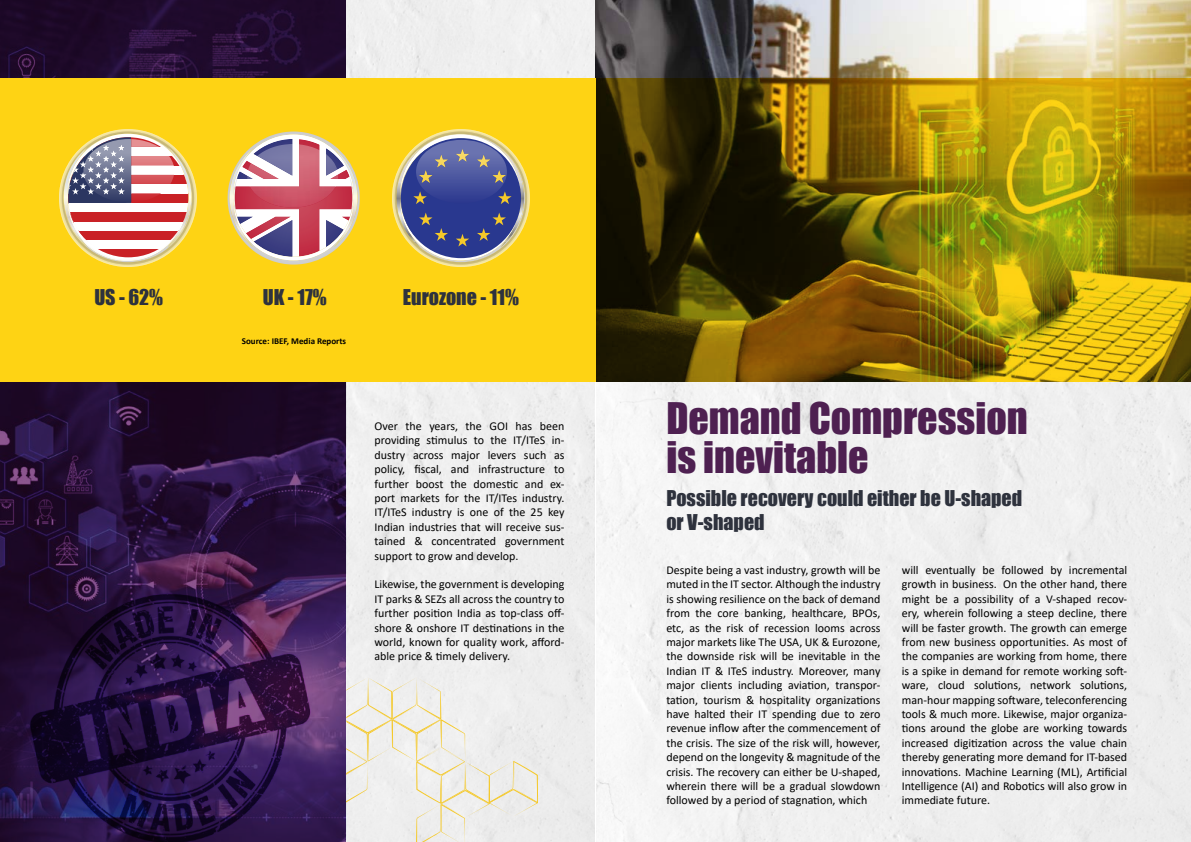
<style>
.page{position:relative;width:1191px;height:842px;background:#fff}
.page>*{position:absolute;margin:0;border:0;box-sizing:border-box;transform-origin:0 0}
.t1{font:40px/39px "Impact";color:#4e2051}
.t2{font:20px/24px "Impact";color:#2e323d}
.t3{font:12px/14.4px "Calibri";color:#000;text-align:justify}
.t4{font:700 9px "Calibri";color:#000}
</style>
<div class="page">
<div style="left:346px;top:0;width:844px;height:841px;background:#efefef"></div>
<svg style="left:346px;top:677px;width:192px;height:165px"></svg>
<img style="left:0;top:381px;width:346px;height:461px">
<img style="left:0;top:0;width:346px;height:78px">
<img style="left:595px;top:0;width:596px;height:78px">
<svg style="left:595px;top:78px;width:596px;height:303px;background:#7c6608"></svg>
<div style="left:0;top:78px;width:595px;height:303px;background:#fed314"></div>
<svg style="left:227px;top:132px;width:133px;height:133px"></svg>
<svg style="left:392px;top:129px;width:138px;height:138px"></svg>
<img style="left:492px;top:170px;width:14px;height:13px">
<svg style="left:59px;top:129px;width:138px;height:138px"></svg>
<img style="left:24px;top:587px;width:291px;height:255px">
<h2 class="t2" style="left:94px;top:285px;width:70px">US - 62%</h2>
<h2 class="t2" style="left:263px;top:285px;width:65px">UK - 17%</h2>
<h2 class="t2" style="left:403px;top:285px;width:118px">Eurozone - 11%</h2>
<p class="t4" style="left:242px;top:335px;width:106px">Source: IBEF, Media Reports</p>
<p class="t3" style="left:374px;top:418px;width:191px">Over the years, the GOI has been providing stimulus to the IT/ITeS in&shy;dustry across major levers such as policy, fiscal, and infrastructure to further boost the domestic and ex&shy;port markets for the IT/ITes industry.<br>IT/ITeS industry is one of the 25 key Indian industries that will receive sus&shy;tained &amp; concentrated government support to grow and develop.</p>
<p class="t3" style="left:374px;top:577px;width:191px">Likewise, the government is developing IT parks &amp; SEZs all across the country to further position India as top-class off&shy;shore &amp; onshore IT destinations in the world, known for quality work, afford&shy;able price &amp; timely delivery.</p>
<h1 class="t1" style="left:666px;top:398px;width:363px">Demand Compression is inevitable</h1>
<h2 class="t2" style="left:666px;top:486px;width:357px">Possible recovery could either be U-shaped or V-shaped</h2>
<p class="t3" style="left:666px;top:562px;width:216px">Despite being a vast industry, growth will be muted in the IT sector. Although the industry is showing resilience on the back of demand from the core banking, healthcare, BPOs, etc, as the risk of recession looms across major markets like The USA, UK &amp; Eurozone, the downside risk will be inevitable in the Indian IT &amp; ITeS industry. Moreover, many major clients including aviation, transpor&shy;tation, tourism &amp; hospitality organizations have halted their IT spending due to zero revenue inflow after the commencement of the crisis. The size of the risk will, however, depend on the longevity &amp; magnitude of the crisis. The recovery can either be U-shaped, wherein there will be a gradual slowdown followed by a period of stagnation, which</p>
<p class="t3" style="left:901px;top:562px;width:227px">will eventually be followed by incremental growth in business. On the other hand, there might be a possibility of a V-shaped recov&shy;ery, wherein following a steep decline, there will be faster growth. The growth can emerge from new business opportunities. As most of the companies are working from home, there is a spike in demand for remote working soft&shy;ware, cloud solutions, network solutions, man-hour mapping software, teleconferencing tools &amp; much more. Likewise, major organiza&shy;tions around the globe are working towards increased digitization across the value chain thereby generating more demand for IT-based innovations. Machine Learning (ML), Artificial Intelligence (AI) and Robotics will also grow in immediate future.</p>
</div>
